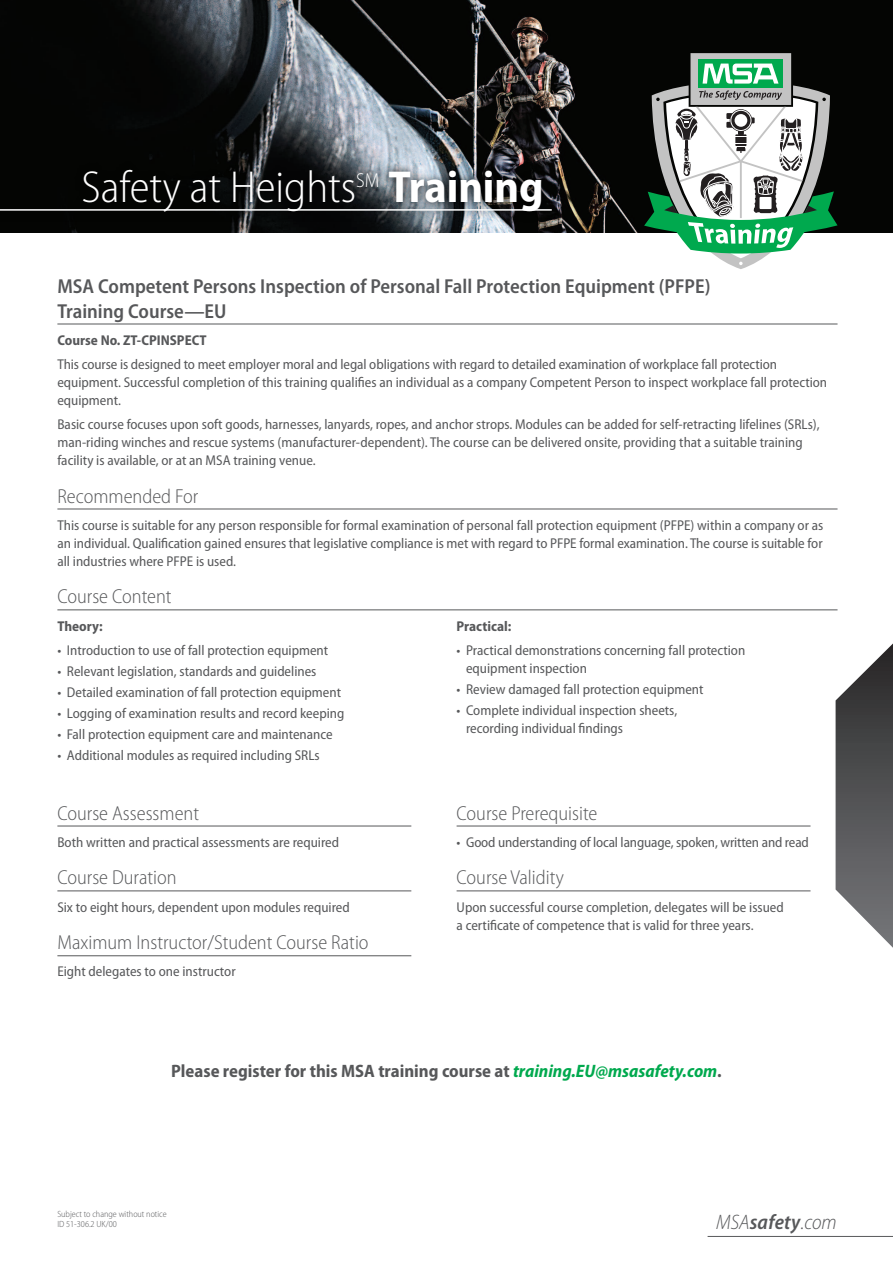
<style>
.page{position:relative;width:893px;height:1263px;background:#fff}
.page>*{position:absolute;margin:0;border:0;box-sizing:border-box;transform-origin:0 0}
.t1{font:300 semi-condensed 45px "Myriad Pro";color:#fff}
.t2{font:700 semi-condensed 45px "Myriad Pro";color:#fff}
.t3{font:italic 300 semi-condensed 21px "Myriad Pro";color:#57585a}
.t4{font:300 semi-condensed 20.25px "Myriad Pro";color:#57585a}
.t5{font:600 semi-condensed 20.25px/24.3px "Myriad Pro";color:#57585a}
.t6{font:300 semi-condensed 20.25px "Myriad Pro";color:#fff}
.t7{font:700 semi-condensed 18px "Myriad Pro";color:#57585a}
.t8{font:semi-condensed 14.25px/18px "Myriad Pro";color:#57585a}
.t9{font:700 semi-condensed 14.25px "Myriad Pro";color:#57585a}
.t10{font:300 semi-condensed 9px/10.5px "Myriad Pro";color:#57585a}
.s1{font-style:italic;color:#00a94e}
.s2{font-weight:600}
</style>
<div class="page">
<img style="left:0;top:0;width:893px;height:232px">
<svg style="left:836px;top:643px;width:57px;height:305px"></svg>
<img style="left:0;top:144px;width:575px;height:89px">
<hr style="left:0;top:209px;width:552px;height:2px;background:#fff">
<svg style="left:644px;top:53px;width:193px;height:216px"></svg>
<hr style="left:57px;top:324px;width:780px;height:1px;background:#57585a">
<hr style="left:57px;top:509px;width:780px;height:1px;background:#57585a">
<hr style="left:57px;top:609px;width:780px;height:1px;background:#57585a">
<hr style="left:57px;top:826px;width:354px;height:1px;background:#57585a">
<hr style="left:57px;top:890px;width:354px;height:1px;background:#57585a">
<hr style="left:57px;top:955px;width:354px;height:1px;background:#57585a">
<hr style="left:457px;top:826px;width:353px;height:1px;background:#57585a">
<hr style="left:457px;top:890px;width:353px;height:1px;background:#57585a">
<hr style="left:708px;top:1236px;width:185px;height:1px;background:#57585a">
<h1 class="t1" style="left:81px;top:170px;width:276px">Safety at Heights</h1>
<h3 class="t6" style="left:356px;top:173px;width:25px">SM</h3>
<h1 class="t2" style="left:388px;top:170px;width:157px">Training</h1>
<h3 class="t5" style="left:57px;top:276px;width:655px">MSA Competent Persons Inspection of Personal Fall Protection Equipment (PFPE)<br>Training Course—EU</h3>
<p class="t9" style="left:57px;top:335px;width:151px">Course No. ZT-CPINSPECT</p>
<p class="t8" style="left:57px;top:356px;width:771px">This course is designed to meet employer moral and legal obligations with regard to detailed examination of workplace fall protection equipment. Successful completion of this training qualifies an individual as a company Competent Person to inspect workplace fall protection equipment.</p>
<p class="t8" style="left:57px;top:416px;width:764px">Basic course focuses upon soft goods, harnesses, lanyards, ropes, and anchor strops. Modules can be added for self-retracting lifelines (SRLs), man-riding winches and rescue systems (manufacturer-dependent). The course can be delivered onsite, providing that a suitable training facility is available, or at an MSA training venue.</p>
<h3 class="t4" style="left:57px;top:488px;width:142px">Recommended For</h3>
<p class="t8" style="left:57px;top:517px;width:767px;text-align:justify">This course is suitable for any person responsible for formal examination of personal fall protection equipment (PFPE) within a company or as an individual. Qualification gained ensures that legislative compliance is met with regard to PFPE formal examination. The course is suitable for all industries where PFPE is used.</p>
<h3 class="t4" style="left:57px;top:589px;width:116px">Course Content</h3>
<p class="t9" style="left:57px;top:621px;width:47px">Theory:</p>
<p class="t8" style="left:57px;top:642px;width:272px">• Introduction to use of fall protection equipment</p>
<p class="t8" style="left:57px;top:664px;width:261px">• Relevant legislation, standards and guidelines</p>
<p class="t8" style="left:57px;top:685px;width:285px">• Detailed examination of fall protection equipment</p>
<p class="t8" style="left:57px;top:706px;width:289px">• Logging of examination results and record keeping</p>
<p class="t8" style="left:57px;top:727px;width:277px">• Fall protection equipment care and maintenance</p>
<p class="t8" style="left:57px;top:748px;width:264px">• Additional modules as required including SRLs</p>
<p class="t9" style="left:457px;top:621px;width:56px">Practical:</p>
<p class="t8" style="left:466px;top:642px;width:281px;text-indent:-10px">• Practical demonstrations concerning fall protection equipment inspection</p>
<p class="t8" style="left:457px;top:682px;width:248px">• Review damaged fall protection equipment</p>
<p class="t8" style="left:466px;top:703px;width:213px;text-indent:-10px">• Complete individual inspection sheets, recording individual findings</p>
<h3 class="t4" style="left:57px;top:805px;width:143px">Course Assessment</h3>
<p class="t8" style="left:57px;top:834px;width:283px">Both written and practical assessments are required</p>
<h3 class="t4" style="left:57px;top:870px;width:121px">Course Duration</h3>
<p class="t8" style="left:57px;top:899px;width:294px">Six to eight hours, dependent upon modules required</p>
<h3 class="t4" style="left:57px;top:935px;width:313px">Maximum Instructor/Student Course Ratio</h3>
<p class="t8" style="left:57px;top:964px;width:180px">Eight delegates to one instructor</p>
<h3 class="t4" style="left:457px;top:805px;width:142px">Course Prerequisite</h3>
<p class="t8" style="left:457px;top:834px;width:354px">• Good understanding of local language, spoken, written and read</p>
<h3 class="t4" style="left:457px;top:870px;width:109px">Course Validity</h3>
<p class="t8" style="left:457px;top:899px;width:329px">Upon successful course completion, delegates will be issued a certificate of competence that is valid for three years.</p>
<p class="t7" style="left:171px;top:1064px;width:552px">Please register for this MSA training course at <span class="s1">training.EU@msasafety.com</span>.</p>
<p class="t10" style="left:57px;top:1209px;width:111px">Subject to change without notice<br>ID 51-306.2 UK/00</p>
<h2 class="t3" style="left:716px;top:1214px;width:122px">MSA<span class="s2">safety</span>.com</h2>
</div>
